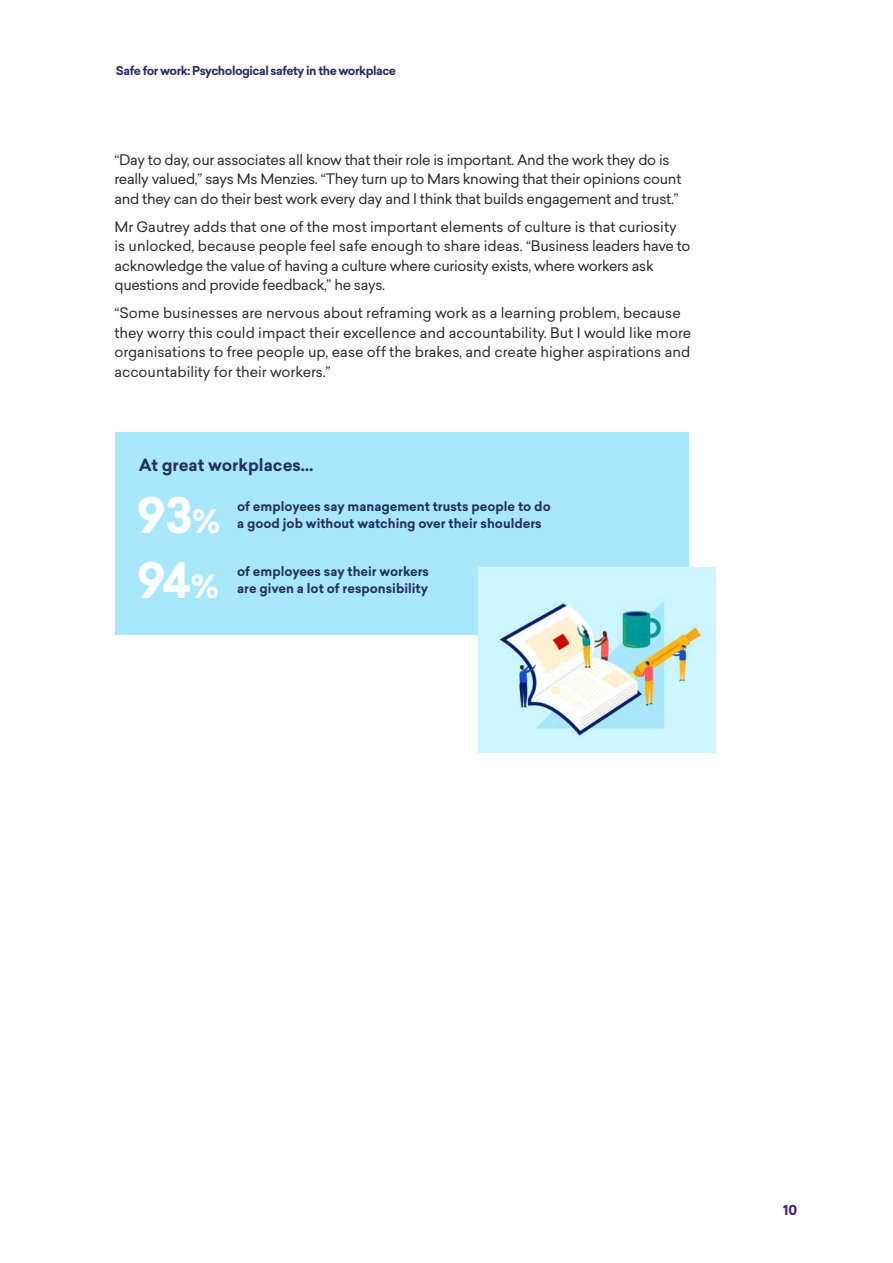
<style>
.page{position:relative;width:893px;height:1263px;background:#fff}
.page>*{position:absolute;margin:0;border:0;box-sizing:border-box;transform-origin:0 0}
.t1{font:700 47.85px/64.9px "Sailec";color:#fff}
.t2{font:700 16.5px "Sailec";color:#243061}
.t3{font:14.25px/19.5px "Sailec";letter-spacing:-.005em;color:#2a2b2e}
.t4{font:700 13.5px "Sailec";color:#3f197f}
.t5{font:700 12.75px/16.5px "Sailec";color:#243061}
.t6{font:700 12px "Sailec";letter-spacing:-.04em;color:#243061}
.s1{font-size:31.5px}
</style>
<div class="page">
<div style="left:115px;top:432px;width:574px;height:203px;background:#a8e7fc"></div>
<div style="left:478px;top:567px;width:238px;height:186px;background:#ccf5ff"></div>
<img style="left:498px;top:601px;width:206px;height:138px">
<p class="t6" style="left:116px;top:66px;width:282px">Safe for work: Psychological safety in the workplace</p>
<p class="t3" style="left:114px;top:151px;width:569px">“Day to day, our associates all know that their role is important. And the work they do is really valued,” says Ms Menzies. “They turn up to Mars knowing that their opinions count and they can do their best work every day and I think that builds engagement and trust.”</p>
<p class="t3" style="left:114px;top:218px;width:578px">Mr Gautrey adds that one of the most important elements of culture is that curiosity is unlocked, because people feel safe enough to share ideas. “Business leaders have to acknowledge the value of having a culture where curiosity exists, where workers ask questions and provide feedback,” he says.</p>
<p class="t3" style="left:114px;top:305px;width:578px">“Some businesses are nervous about reframing work as a learning problem, because they worry this could impact their excellence and accountability. But I would like more organisations to free people up, ease off the brakes, and create higher aspirations and accountability for their workers.”</p>
<p class="t2" style="left:139px;top:458px;width:176px">At great workplaces…</p>
<h1 class="t1" style="left:137px;top:488px;width:85px">93<span class="s1">%<br></span>94<span class="s1">%</span></h1>
<p class="t5" style="left:237px;top:500px;width:315px">of employees say management trusts people to do a good job without watching over their shoulders</p>
<p class="t5" style="left:237px;top:565px;width:193px">of employees say their workers are given a lot of responsibility</p>
<p class="t4" style="left:783px;top:1204px;width:16px">10</p>
</div>
